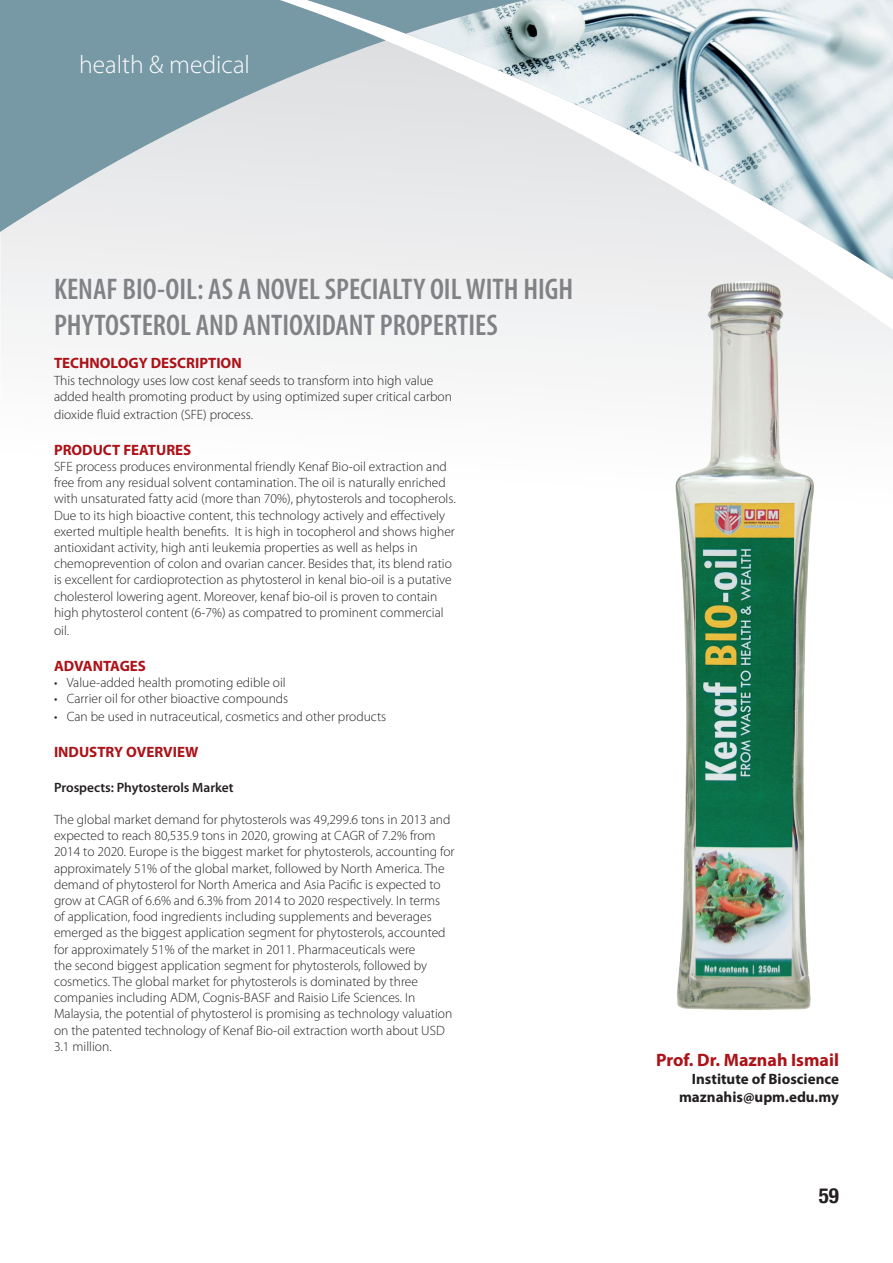
<style>
.page{position:relative;width:893px;height:1263px;background:#fff}
.page>*{position:absolute;margin:0;border:0;box-sizing:border-box;transform-origin:0 0}
.t1{font:600 condensed 30px/36px "Myriad Pro";color:#808285}
.t2{font:300 25.5px "Myriad Pro";color:#fff}
.t3{font:700 condensed 21px "Helvetica Neue";color:#231f20}
.t4{font:700 18px "Myriad Pro";color:#ac1218}
.t5{font:700 15px "Myriad Pro";color:#ac1218}
.t6{font:700 15px/18px "Myriad Pro";color:#231f20;text-align:right}
.t7{font:300 13.5px/16.2px "Myriad Pro";color:#231f20}
.t8{font:600 13.5px "Myriad Pro";color:#231f20}
</style>
<div class="page">
<div style="left:0;top:232px;width:588px;height:132px;background:#f2f3f4"></div>
<div style="left:210px;top:232px;width:196px;height:60px;background:#eeeeef"></div>
<img style="left:406px;top:0;width:487px;height:292px">
<svg style="left:0;top:0;width:701px;height:232px;background:#bfccd1"></svg>
<img style="left:588px;top:239px;width:305px;height:771px">
<h2 class="t2" style="left:79px;top:49px;width:172px">health &amp; medical</h2>
<h1 class="t1" style="left:54px;top:272px;width:521px">KENAF BIO-OIL: AS A NOVEL SPECIALTY OIL WITH HIGH<br>PHYTOSTEROL AND ANTIOXIDANT PROPERTIES</h1>
<p class="t5" style="left:54px;top:354px;width:189px">TECHNOLOGY DESCRIPTION</p>
<p class="t7" style="left:54px;top:372px;width:399px">This technology uses low cost kenaf seeds to transform into high value added health promoting product by using optimized super critical carbon</p>
<p class="t7" style="left:54px;top:406px;width:201px">dioxide fluid extraction (SFE) process.</p>
<p class="t5" style="left:54px;top:440px;width:139px">PRODUCT FEATURES</p>
<p class="t7" style="left:54px;top:458px;width:403px">SFE process produces environmental friendly Kenaf Bio-oil extraction and free from any residual solvent contamination. The oil is naturally enriched with unsaturated fatty acid (more than 70%), phytosterols and tocopherols.<br>Due to its high bioactive content, this technology actively and effectively exerted multiple health benefits. It is high in tocopherol and shows higher antioxidant activity, high anti leukemia properties as well as helps in chemoprevention of colon and ovarian cancer. Besides that, its blend ratio is excellent for cardioprotection as phytosterol in kenal bio-oil is a putative cholesterol lowering agent. Moreover, kenaf bio-oil is proven to contain high phytosterol content (6-7%) as compatred to prominent commercial</p>
<p class="t7" style="left:54px;top:622px;width:17px">oil.</p>
<p class="t5" style="left:54px;top:656px;width:94px">ADVANTAGES</p>
<p class="t7" style="left:54px;top:674px;width:233px">• Value-added health promoting edible oil</p>
<p class="t7" style="left:54px;top:690px;width:236px">• Carrier oil for other bioactive compounds</p>
<p class="t7" style="left:54px;top:708px;width:334px">• Can be used in nutraceutical, cosmetics and other products</p>
<p class="t5" style="left:54px;top:742px;width:146px">INDUSTRY OVERVIEW</p>
<p class="t8" style="left:54px;top:778px;width:181px">Prospects: Phytosterols Market</p>
<p class="t7" style="left:54px;top:811px;width:402px">The global market demand for phytosterols was 49,299.6 tons in 2013 and expected to reach 80,535.9 tons in 2020, growing at CAGR of 7.2% from 2014 to 2020. Europe is the biggest market for phytosterols, accounting for approximately 51% of the global market, followed by North America. The demand of phytosterol for North America and Asia Pacific is expected to grow at CAGR of 6.6% and 6.3% from 2014 to 2020 respectively. In terms<br>of application, food ingredients including supplements and beverages emerged as the biggest application segment for phytosterols, accounted for approximately 51% of the market in 2011. Pharmaceuticals were<br>the second biggest application segment for phytosterols, followed by cosmetics. The global market for phytosterols is dominated by three companies including ADM, Cognis-BASF and Raisio Life Sciences. In Malaysia, the potential of phytosterol is promising as technology valuation on the patented technology of Kenaf Bio-oil extraction worth about USD 3.1 million.</p>
<h3 class="t4" style="left:656px;top:1048px;width:184px">Prof. Dr. Maznah Ismail</h3>
<p class="t6" style="left:679px;top:1069px;width:161px">Institute of Bioscience maznahis@upm.edu.my</p>
<h3 class="t3" style="left:819px;top:1177px;width:22px">59</h3>
</div>
